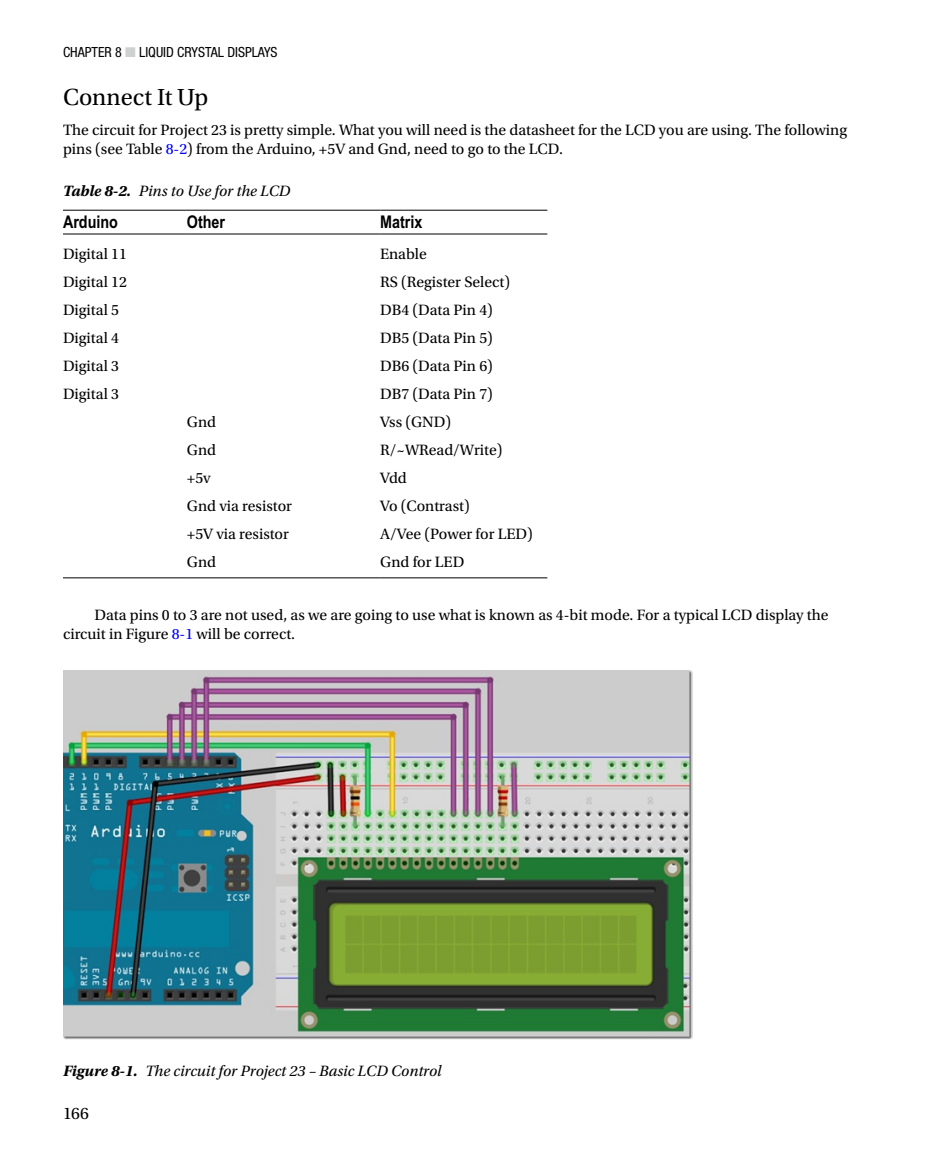
<style>
.page{position:relative;width:945px;height:1166px;background:#fff}
.page>*{position:absolute;margin:0;border:0;box-sizing:border-box;transform-origin:0 0}
.t1{font:24.5px "Utopia Std";color:#000}
.t2{font:700 17.5px "Arial Narrow";color:#000}
.t3{font:17.5px "Utopia Std";color:#000}
.t4{font:15.75px/19.2px "Utopia Std";color:#000}
.t5{font:italic 15.75px "Utopia Std";color:#000}
.t6{font:condensed 14px "Helvetica Neue";color:#000}
.s1{color:#cfd0d0}
.s2{color:#00f}
.s3{font-weight:700}
</style>
<div class="page">
<img style="left:63px;top:671px;width:630px;height:368px">
<hr style="left:187px;top:577px;width:193px;height:1px;background:#000">
<hr style="left:63px;top:577px;width:124px;height:1px;background:#000">
<hr style="left:380px;top:577px;width:167px;height:1px;background:#000">
<hr style="left:63px;top:210px;width:124px;height:1px;background:#000">
<hr style="left:63px;top:233px;width:124px;height:1px;background:#000">
<hr style="left:187px;top:210px;width:193px;height:1px;background:#000">
<hr style="left:187px;top:233px;width:193px;height:1px;background:#000">
<hr style="left:380px;top:210px;width:167px;height:1px;background:#000">
<hr style="left:380px;top:233px;width:167px;height:1px;background:#000">
<p class="t6" style="left:63px;top:44px;width:216px">CHAPTER 8 <span class="s1">■</span> LIQUID CRYSTAL DISPLAYS</p>
<h1 class="t1" style="left:63px;top:84px;width:147px">Connect It Up</h1>
<p class="t4" style="left:63px;top:121px;width:786px">The circuit for Project 23 is pretty simple. What you will need is the datasheet for the LCD you are using. The following pins (see Table <span class="s2">8-2</span>) from the Arduino, +5V and Gnd, need to go to the LCD.</p>
<p class="t5" style="left:63px;top:182px;width:229px"><span class="s3">Table 8-2.</span> Pins to Use for the LCD</p>
<p class="t2" style="left:63px;top:211px;width:57px">Arduino</p>
<p class="t2" style="left:187px;top:211px;width:40px">Other</p>
<p class="t2" style="left:380px;top:211px;width:44px">Matrix</p>
<p class="t4" style="left:63px;top:245px;width:65px">Digital 11</p>
<p class="t4" style="left:380px;top:245px;width:48px">Enable</p>
<p class="t4" style="left:63px;top:273px;width:65px">Digital 12</p>
<p class="t4" style="left:380px;top:273px;width:131px">RS (Register Select)</p>
<p class="t4" style="left:63px;top:301px;width:58px">Digital 5</p>
<p class="t4" style="left:380px;top:301px;width:114px">DB4 (Data Pin 4)</p>
<p class="t4" style="left:63px;top:329px;width:58px">Digital 4</p>
<p class="t4" style="left:380px;top:329px;width:114px">DB5 (Data Pin 5)</p>
<p class="t4" style="left:63px;top:357px;width:58px">Digital 3</p>
<p class="t4" style="left:380px;top:357px;width:114px">DB6 (Data Pin 6)</p>
<p class="t4" style="left:63px;top:385px;width:58px">Digital 3</p>
<p class="t4" style="left:380px;top:385px;width:114px">DB7 (Data Pin 7)</p>
<p class="t4" style="left:187px;top:413px;width:31px">Gnd</p>
<p class="t4" style="left:380px;top:413px;width:72px">Vss (GND)</p>
<p class="t4" style="left:187px;top:441px;width:31px">Gnd</p>
<p class="t4" style="left:380px;top:441px;width:124px">R/~WRead/Write)</p>
<p class="t4" style="left:187px;top:469px;width:25px">+5v</p>
<p class="t4" style="left:380px;top:469px;width:28px">Vdd</p>
<p class="t4" style="left:187px;top:497px;width:107px">Gnd via resistor</p>
<p class="t4" style="left:380px;top:497px;width:91px">Vo (Contrast)</p>
<p class="t4" style="left:187px;top:525px;width:104px">+5V via resistor</p>
<p class="t4" style="left:380px;top:525px;width:154px">A/Vee (Power for LED)</p>
<p class="t4" style="left:187px;top:553px;width:31px">Gnd</p>
<p class="t4" style="left:380px;top:553px;width:86px">Gnd for LED</p>
<p class="t4" style="left:63px;top:605px;width:767px;text-indent:31px">Data pins 0 to 3 are not used, as we are going to use what is known as 4-bit mode. For a typical LCD display the circuit in Figure <span class="s2">8-1</span> will be correct.</p>
<p class="t5" style="left:63px;top:1062px;width:380px"><span class="s3">Figure 8-1.</span> The circuit for Project 23 – Basic LCD Control</p>
<p class="t3" style="left:63px;top:1103px;width:27px">166</p>
</div>
